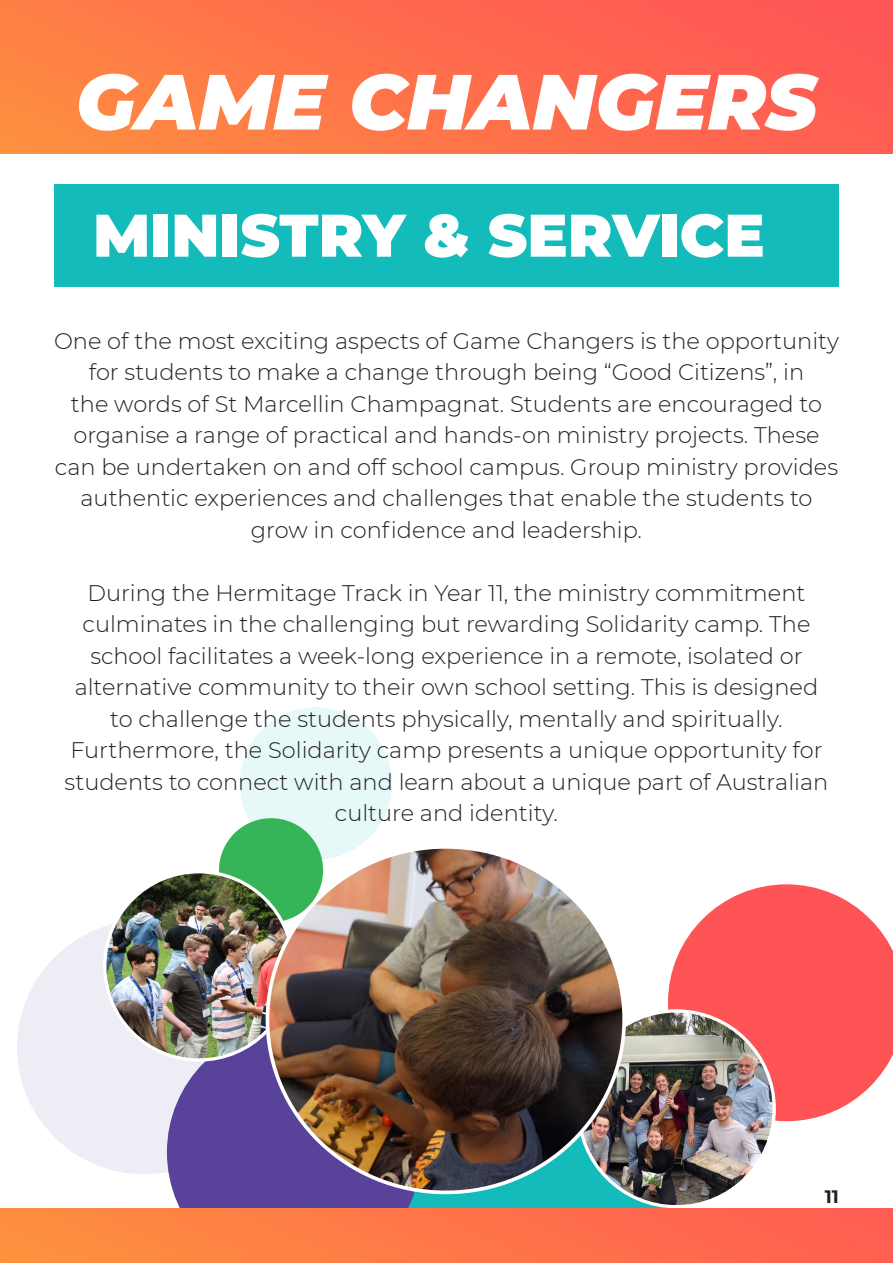
<style>
.page{position:relative;width:893px;height:1263px;background:#fff}
.page>*{position:absolute;margin:0;border:0;box-sizing:border-box;transform-origin:0 0}
.Game_Changers_Body{font:italic 900 78px "Montserrat";color:#fff}
.t1{font:900 60px "Montserrat";color:#fff}
.Game_Changers_Body-2{font:300 22.5px/31.5px "Montserrat";color:#231f20;text-align:center}
.t2{font:700 18px "Montserrat";color:#231f20}
</style>
<div class="page">
<svg style="left:668px;top:884px;width:225px;height:237px;fill:#ff5455"></svg>
<div style="left:240px;top:707px;width:152px;height:153px;background:#e7f8f8;border-radius:50%"></div>
<div style="left:219px;top:818px;width:104px;height:104px;background:#36b558;border-radius:50%"></div>
<svg style="left:421px;top:1192px;width:263px;height:17px;fill:#14bbbb"></svg>
<div style="left:17px;top:920px;width:254px;height:254px;background:#eeecf5;border-radius:50%"></div>
<svg style="left:167px;top:1032px;width:254px;height:177px;fill:#59439a"></svg>
<img style="left:0;top:0;width:893px;height:153px">
<div style="left:54px;top:184px;width:785px;height:102px;background:#14bbbb"></div>
<img style="left:105px;top:872px;width:188px;height:188px;border-radius:94px">
<img style="left:578px;top:1011px;width:196px;height:196px;border-radius:98px">
<img style="left:267px;top:847px;width:357px;height:345px">
<img style="left:0;top:1209px;width:893px;height:54px">
<p class="Game_Changers_Body" style="left:76px;top:43px;width:743px">GAME CHANGERS</p>
<p class="t1" style="left:93px;top:190px;width:673px">MINISTRY &amp; SERVICE</p>
<p class="Game_Changers_Body-2" style="left:54px;top:324px;width:786px">One of the most exciting aspects of Game Changers is the opportunity for students to make a change through being “Good Citizens”, in<br>the words of St Marcellin Champagnat. Students are encouraged to organise a range of practical and hands-on ministry projects. These can be undertaken on and off school campus. Group ministry provides authentic experiences and challenges that enable the students to grow in confidence and leadership.</p>
<p class="Game_Changers_Body-2" style="left:65px;top:576px;width:765px">During the Hermitage Track in Year 11, the ministry commitment culminates in the challenging but rewarding Solidarity camp. The school facilitates a week-long experience in a remote, isolated or alternative community to their own school setting. This is designed to challenge the students physically, mentally and spiritually.<br>Furthermore, the Solidarity camp presents a unique opportunity for students to connect with and learn about a unique part of Australian culture and identity.</p>
<p class="t2" style="left:825px;top:1184px;width:16px">11</p>
</div>
